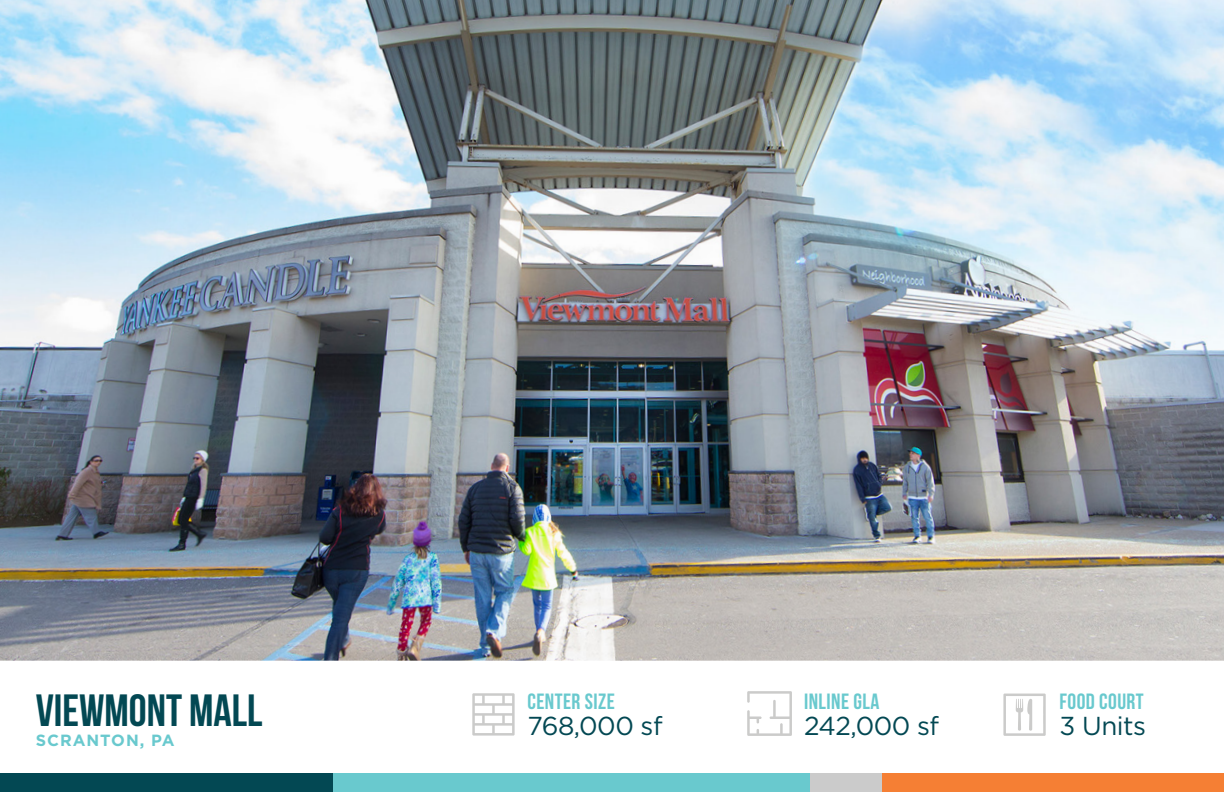
<style>
.page{position:relative;width:1224px;height:792px;background:#fff}
.page>*{position:absolute;margin:0;border:0;box-sizing:border-box;transform-origin:0 0}
.t1{font:700 45.1px "Bebas Neue";color:#034853}
.t2{font:26px "Gotham";letter-spacing:-.02em;color:#034853}
.t3{font:700 22.1px "Bebas Neue";letter-spacing:.02em;color:#69c9ce}
.t4{font:700 16.2px "Gotham";letter-spacing:.06em;color:#69c9ce}
</style>
<div class="page">
<img style="left:0;top:0;width:1224px;height:661px">
<div style="left:0;top:773px;width:333px;height:19px;background:#034853"></div>
<div style="left:333px;top:773px;width:477px;height:19px;background:#69c9ce"></div>
<div style="left:882px;top:773px;width:342px;height:19px;background:#f57f34"></div>
<div style="left:810px;top:773px;width:72px;height:19px;background:#cbcbcb"></div>
<svg style="left:472px;top:693px;width:43px;height:43px"></svg>
<svg style="left:747px;top:691px;width:45px;height:45px"></svg>
<svg style="left:1003px;top:694px;width:43px;height:42px"></svg>
<h1 class="t1" style="left:36px;top:685px;width:228px">VIEWMONT MALL</h1>
<p class="t4" style="left:36px;top:730px;width:140px">SCRANTON, PA</p>
<p class="t3" style="left:527px;top:689px;width:89px">CENTER SIZE</p>
<p class="t2" style="left:527px;top:709px;width:137px">768,000 sf</p>
<p class="t3" style="left:804px;top:689px;width:77px">INLINE GLA</p>
<p class="t2" style="left:804px;top:709px;width:136px">242,000 sf</p>
<p class="t3" style="left:1060px;top:689px;width:86px">FOOD COURT</p>
<p class="t2" style="left:1060px;top:709px;width:88px">3 Units</p>
</div>
